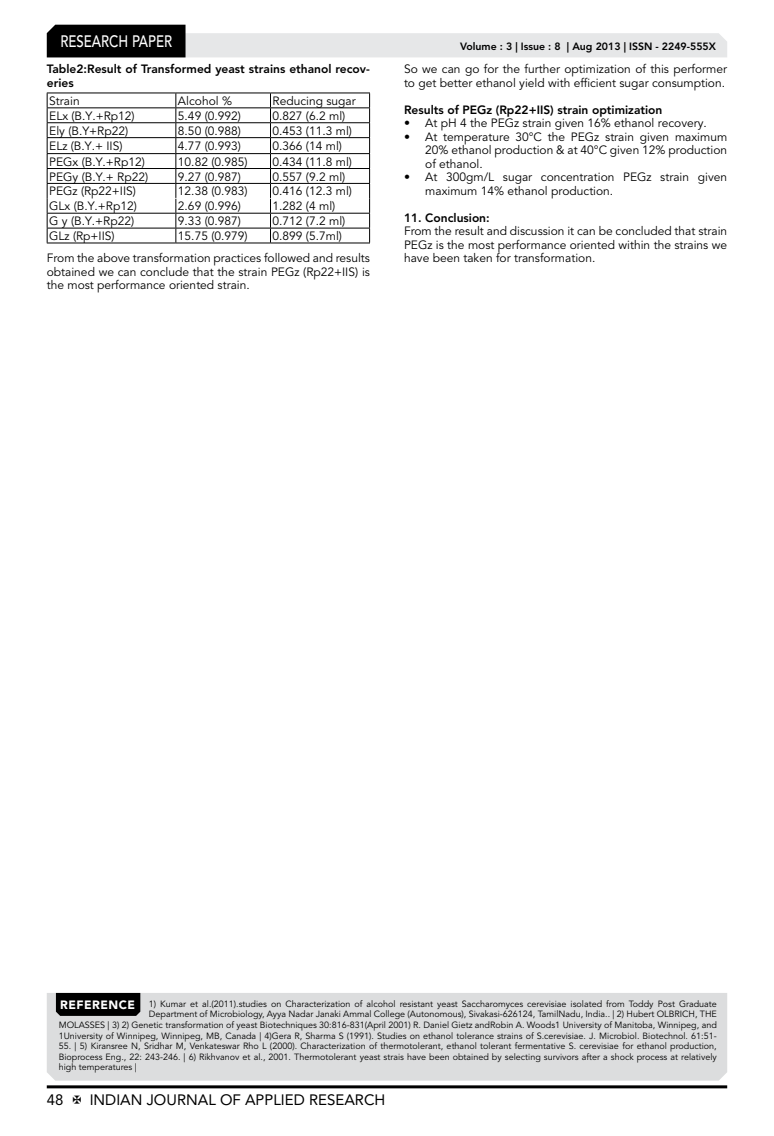
<style>
.page{position:relative;width:774px;height:1136px;background:#fff}
.page>*{position:absolute;margin:0;border:0;box-sizing:border-box;transform-origin:0 0}
.t1{font:500 16.5px "Avenir LT Std";color:#fff;scale:.8 1}
.t2{font:15px "Avenir LT Std";color:#000}
.t3{font:12px/13.5px "Avenir LT Std";color:#000}
.t4{font:800 12px/13.5px "Avenir LT Std";color:#000}
.t5{font:800 10.5px "Avenir LT Std";color:#000}
.t6{font:9px/10.5px "Avenir LT Std";color:#000;text-align:right}
.s1{font-weight:900;font-size:12px;color:#fff}
</style>
<div class="page">
<hr style="left:47px;top:1085px;width:680px;height:3px;background:#000">
<svg style="left:47px;top:25px;width:680px;height:32px"></svg>
<div style="left:47px;top:993px;width:680px;height:87px;background:#dcddde"></div>
<div style="left:56px;top:992px;width:84px;height:23px;background:#000"></div>
<svg style="left:48px;top:94px;width:321px;height:148px"></svg>
<hr style="left:47px;top:107px;width:129px;height:1px;background:#000">
<hr style="left:176px;top:107px;width:94px;height:1px;background:#000">
<hr style="left:270px;top:107px;width:100px;height:1px;background:#000">
<hr style="left:47px;top:122px;width:129px;height:1px;background:#000">
<hr style="left:176px;top:122px;width:94px;height:1px;background:#000">
<hr style="left:270px;top:122px;width:100px;height:1px;background:#000">
<hr style="left:47px;top:137px;width:129px;height:1px;background:#000">
<hr style="left:176px;top:137px;width:94px;height:1px;background:#000">
<hr style="left:270px;top:137px;width:100px;height:1px;background:#000">
<hr style="left:47px;top:153px;width:129px;height:1px;background:#000">
<hr style="left:176px;top:153px;width:94px;height:1px;background:#000">
<hr style="left:270px;top:153px;width:100px;height:1px;background:#000">
<hr style="left:47px;top:168px;width:129px;height:1px;background:#000">
<hr style="left:176px;top:168px;width:94px;height:1px;background:#000">
<hr style="left:270px;top:168px;width:100px;height:1px;background:#000">
<hr style="left:47px;top:183px;width:129px;height:1px;background:#000">
<hr style="left:176px;top:183px;width:94px;height:1px;background:#000">
<hr style="left:270px;top:183px;width:100px;height:1px;background:#000">
<hr style="left:47px;top:213px;width:129px;height:1px;background:#000">
<hr style="left:176px;top:213px;width:94px;height:1px;background:#000">
<hr style="left:270px;top:213px;width:100px;height:1px;background:#000">
<hr style="left:47px;top:228px;width:129px;height:1px;background:#000">
<hr style="left:176px;top:228px;width:94px;height:1px;background:#000">
<svg style="left:175px;top:94px;width:1px;height:148px"></svg>
<hr style="left:270px;top:228px;width:100px;height:1px;background:#000">
<svg style="left:270px;top:94px;width:1px;height:148px"></svg>
<hr style="left:47px;top:93px;width:129px;height:1px;background:#000">
<hr style="left:176px;top:93px;width:94px;height:1px;background:#000">
<hr style="left:270px;top:93px;width:100px;height:1px;background:#000">
<svg style="left:47px;top:93px;width:1px;height:149px"></svg>
<svg style="left:369px;top:93px;width:1px;height:149px"></svg>
<hr style="left:47px;top:242px;width:129px;height:1px;background:#000">
<hr style="left:176px;top:242px;width:94px;height:1px;background:#000">
<hr style="left:270px;top:242px;width:100px;height:1px;background:#000">
<h1 class="t1" style="left:60px;top:32px;width:139px">RESEARCH PAPER</h1>
<p class="t4" style="left:47px;top:62px;width:325px">Table2:Result of Transformed yeast strains ethanol recov&shy;eries</p>
<p class="t3" style="left:49px;top:94px;width:32px">Strain</p>
<p class="t3" style="left:178px;top:94px;width:56px">Alcohol %</p>
<p class="t3" style="left:273px;top:94px;width:85px">Reducing sugar</p>
<p class="t3" style="left:49px;top:109px;width:87px">ELx (B.Y.+Rp12)</p>
<p class="t3" style="left:178px;top:109px;width:64px">5.49 (0.992)</p>
<p class="t3" style="left:273px;top:109px;width:74px">0.827 (6.2 ml)</p>
<p class="t3" style="left:49px;top:124px;width:80px">Ely (B.Y+Rp22)</p>
<p class="t3" style="left:178px;top:124px;width:64px">8.50 (0.988)</p>
<p class="t3" style="left:273px;top:124px;width:81px">0.453 (11.3 ml)</p>
<p class="t3" style="left:49px;top:140px;width:75px">ELz (B.Y.+ IIS)</p>
<p class="t3" style="left:178px;top:140px;width:64px">4.77 (0.993)</p>
<p class="t3" style="left:273px;top:140px;width:71px">0.366 (14 ml)</p>
<p class="t3" style="left:49px;top:155px;width:97px">PEGx (B.Y.+Rp12)</p>
<p class="t3" style="left:178px;top:155px;width:71px">10.82 (0.985)</p>
<p class="t3" style="left:273px;top:155px;width:81px">0.434 (11.8 ml)</p>
<p class="t3" style="left:49px;top:170px;width:100px">PEGy (B.Y.+ Rp22)</p>
<p class="t3" style="left:178px;top:170px;width:64px">9.27 (0.987)</p>
<p class="t3" style="left:273px;top:170px;width:74px">0.557 (9.2 ml)</p>
<p class="t3" style="left:49px;top:185px;width:88px">PEGz (Rp22+IIS)</p>
<p class="t3" style="left:178px;top:185px;width:71px">12.38 (0.983)</p>
<p class="t3" style="left:273px;top:185px;width:81px">0.416 (12.3 ml)</p>
<p class="t3" style="left:49px;top:200px;width:89px">GLx (B.Y.+Rp12)</p>
<p class="t3" style="left:178px;top:200px;width:64px">2.69 (0.996)</p>
<p class="t3" style="left:273px;top:200px;width:64px">1.282 (4 ml)</p>
<p class="t3" style="left:49px;top:215px;width:86px">G y (B.Y.+Rp22)</p>
<p class="t3" style="left:178px;top:215px;width:64px">9.33 (0.987)</p>
<p class="t3" style="left:273px;top:215px;width:74px">0.712 (7.2 ml)</p>
<p class="t3" style="left:49px;top:229px;width:67px">GLz (Rp+IIS)</p>
<p class="t3" style="left:178px;top:229px;width:71px">15.75 (0.979)</p>
<p class="t3" style="left:47px;top:225px;width:325px;line-height:22px;text-indent:226px">0.899 (5.7ml)<br>From the above transformation practices followed and results</p>
<p class="t3" style="left:47px;top:265px;width:325px">obtained we can conclude that the strain PEGz (Rp22+IIS) is the most performance oriented strain.</p>
<p class="t5" style="left:460px;top:41px;width:257px">Volume : 3 | Issue : 8 | Aug 2013 | ISSN - 2249-555X</p>
<p class="t3" style="left:404px;top:62px;width:325px">So we can go for the further optimization of this performer to get better ethanol yield with efficient sugar consumption.</p>
<p class="t4" style="left:404px;top:103px;width:260px">Results of PEGz (Rp22+IIS) strain optimization</p>
<p class="t3" style="left:404px;top:116px;width:304px">• At pH 4 the PEGz strain given 16% ethanol recovery.</p>
<p class="t3" style="left:425px;top:130px;width:303px;text-align:justify;text-indent:-21px">• At temperature 30°C the PEGz strain given maximum 20% ethanol production &amp; at 40°C given 12% production of ethanol.</p>
<p class="t3" style="left:425px;top:170px;width:303px;text-indent:-21px">• At 300gm/L sugar concentration PEGz strain given maximum 14% ethanol production.</p>
<p class="t4" style="left:404px;top:211px;width:87px">11. Conclusion:</p>
<p class="t3" style="left:404px;top:224px;width:325px;text-align:justify">From the result and discussion it can be concluded that strain PEGz is the most performance oriented within the strains we have been taken for transformation.</p>
<p class="t6" style="left:59px;top:998px;width:660px"><span class="s1">REFERENCE</span> 1) Kumar et al.(2011).studies on Characterization of alcohol resistant yeast Saccharomyces cerevisiae isolated from Toddy Post Graduate Department of Microbiology, Ayya Nadar Janaki Ammal College (Autonomous), Sivakasi-626124, TamilNadu, India.. | 2) Hubert OLBRICH, THE<br>MOLASSES | 3) 2) Genetic transformation of yeast Biotechniques 30:816-831(April 2001) R. Daniel Gietz andRobin A. Woods1 University of Manitoba, Winnipeg, and 1University of Winnipeg, Winnipeg, MB, Canada | 4)Gera R, Sharma S (1991). Studies on ethanol tolerance strains of S.cerevisiae. J. Microbiol. Biotechnol. 61:51-</p>
<p class="t6" style="left:59px;top:1040px;width:660px;text-align:justify">55. | 5) Kiransree N, Sridhar M, Venkateswar Rho L (2000). Characterization of thermotolerant, ethanol tolerant fermentative S. cerevisiae for ethanol production, Bioprocess Eng., 22: 243-246. | 6) Rikhvanov et al., 2001. Thermotolerant yeast strais have been obtained by selecting survivors after a shock process at relatively high temperatures |</p>
<p class="t2" style="left:47px;top:1090px;width:18px">48</p>
<p class="t2" style="left:90px;top:1090px;width:297px">INDIAN JOURNAL OF APPLIED RESEARCH</p>
</div>
